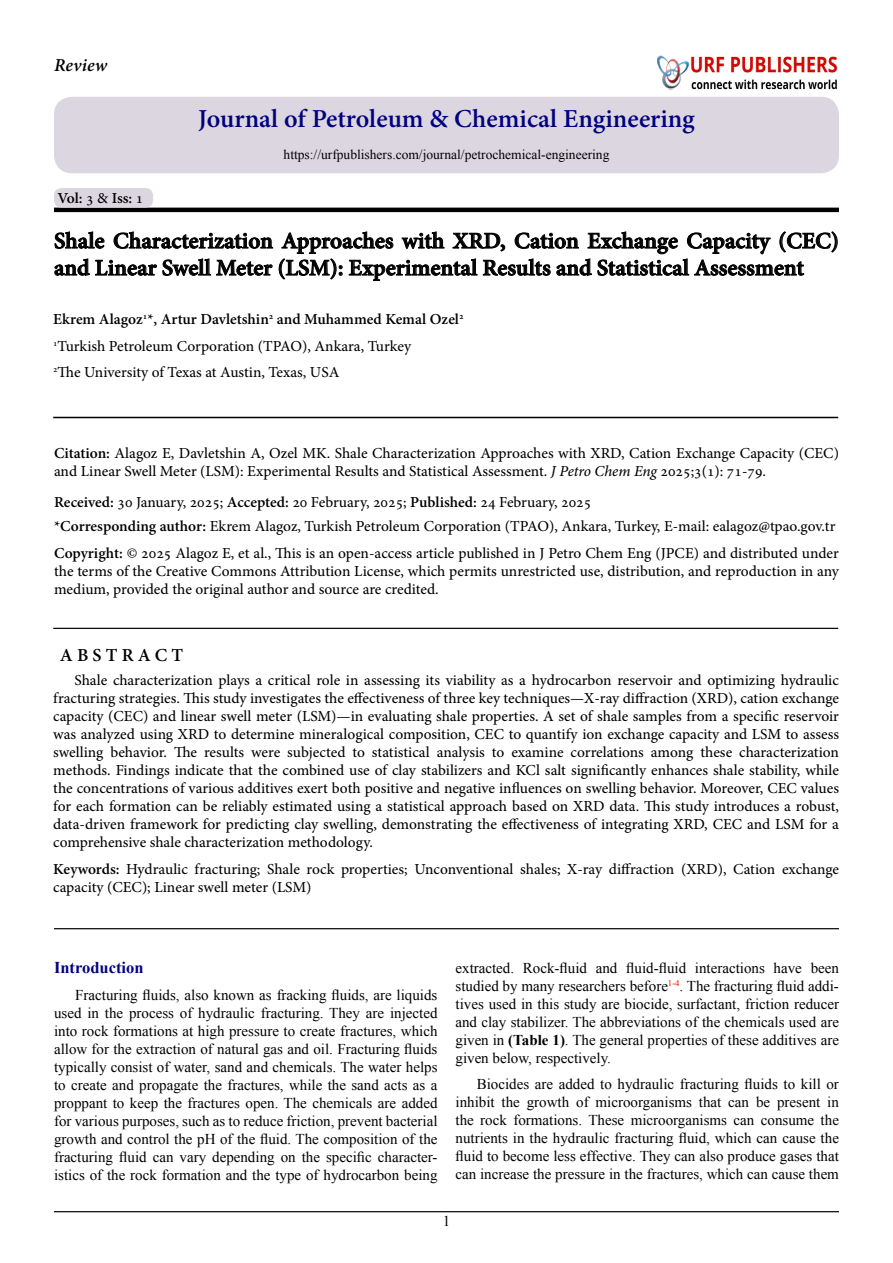
<style>
.page{position:relative;width:893px;height:1263px;background:#fff}
.page>*{position:absolute;margin:0;border:0;box-sizing:border-box;transform-origin:0 0}
.t1{font:700 25.5px "Adobe Hebrew";color:#000080}
.t2{font:700 22.5px/27px "Adobe Hebrew";color:#000}
.t3{font:700 18px "Adobe Hebrew";letter-spacing:.23em;color:#000}
.t4{font:italic 700 18px "Adobe Hebrew";letter-spacing:.01em;color:#000}
.t5{font:700 16.5px "Times New Roman";color:#030381}
.t6{font:15px/18px "Adobe Hebrew";color:#000}
.t7{font:15px/18px "Times New Roman";color:#000;text-align:justify}
.t8{font:700 15px "Adobe Hebrew";color:#000}
.t9{font:13.5px "Times New Roman";color:#000}
.t10{font:8.7px "Times New Roman";color:#f00}
.t11{font:700 8.7px "Adobe Hebrew";color:#000}
.t12{font:8.7px "Adobe Hebrew";color:#000}
.s1{font-weight:400}
.s2{font-weight:700}
.s3{font-style:italic}
.s4{font-size:15px;color:#000}
</style>
<div class="page">
<hr style="left:54px;top:208px;width:785px;height:4px;background:#000">
<svg style="left:54px;top:231px;width:784px;height:50px"></svg>
<hr style="left:53px;top:417px;width:785px;height:1px;background:#000">
<hr style="left:53px;top:628px;width:785px;height:1px;background:#000">
<hr style="left:54px;top:1211px;width:785px;height:1px;background:#000">
<div style="left:54px;top:188px;width:99px;height:20px;background:#dcd6e0;border-radius:8px"></div>
<div style="left:54px;top:97px;width:785px;height:76px;background:#dcd6e0;border-radius:18px"></div>
<img style="left:668px;top:56px;width:170px;height:34px">
<div style="left:645px;top:43px;width:57px;height:46px;background:#000;opacity:.5"></div>
<div style="left:647px;top:45px;width:50px;height:44px;background:#fff"></div>
<div style="left:656px;top:55px;width:43px;height:34px;background:#000;opacity:.75"></div>
<hr style="left:54px;top:928px;width:785px;height:1px;background:#000">
<p class="t4" style="left:54px;top:54px;width:55px">Review</p>
<p class="t8" style="left:57px;top:189px;width:87px">Vol <span class="s1">3</span>: <span class="s1">&amp;</span> Iss <span class="s1">1</span>:</p>
<h1 class="t1" style="left:198px;top:104px;width:498px">Journal of Petroleum &amp; Chemical Engineering</h1>
<p class="t9" style="left:284px;top:145px;width:327px">https://urfpublishers.com/journal/petrochemical-engineering</p>
<h2 class="t2" style="left:54px;top:227px;width:786px">Shale Characterization Approaches with XRD, Cation Exchange Capacity (CEC( and Linear Swell Meter (LSM :) Experimental Results and Statistical Assessment</h2>
<p class="t11" style="left:143px;top:311px;width:6px">1</p>
<p class="t8" style="left:53px;top:310px;width:217px">Ekrem Alagoz ,* Artur Davletshin</p>
<p class="t11" style="left:269px;top:311px;width:6px">2</p>
<p class="t11" style="left:459px;top:311px;width:6px">2</p>
<p class="t8" style="left:277px;top:310px;width:184px">and Muhammed Kemal Ozel</p>
<p class="t12" style="left:53px;top:337px;width:6px">1</p>
<p class="t6" style="left:58px;top:337px;width:355px">Turkish Petroleum Corporation (TPAO ,) Ankara, Turkey</p>
<p class="t12" style="left:53px;top:364px;width:6px">2</p>
<p class="t6" style="left:58px;top:363px;width:283px">The University of Texas at Austin, Texas, USA</p>
<p class="t6" style="left:54px;top:444px;width:786px"><span class="s2">Citation:</span> Alagoz ,E Davletshin A, Ozel MK. Shale Characterization Approaches with XRD, Cation Exchange Capacity (CEC( and Linear Swell Meter (LSM :) Experimental Results and Statistical Assessment <span class="s3">J</span>. <span class="s3">Petro Chem Eng</span> 2025 : (1)3; 71-79.</p>
<p class="t6" style="left:54px;top:490px;width:783px;line-height:24.3px"><span class="s2">Received:</span> 30 January, 2025; <span class="s2">Accepted:</span> 20 February, 2025; <span class="s2">Published:</span> 24 February, 2025<br><span class="s2">*Corresponding author:</span> Ekrem Alagoz, Turkish Petroleum Corporation (TPAO ,) Ankara, Turkey -E, mail: ealagoz@tpao.gov t r.</p>
<p class="t6" style="left:54px;top:544px;width:786px;text-align:justify"><span class="s2">Copyright:</span> © 2025 Alagoz ,E et al., This is an open-access article published in J Petro Chem Eng (JPCE) and distributed under the terms of the Creative Commons Attribution License, which permits unrestricted use, distribution, and reproduction in any medium, provided the original author and source are credited.</p>
<p class="t3" style="left:60px;top:644px;width:125px">AB TS RACT</p>
<p class="t6" style="left:53px;top:672px;width:787px;text-align:right">Shale characterization plays a critical role in assessing its viability as a hydrocarbon reservoir and optimizing hydraulic fracturing strategies. This study investigates the effectiveness of three key techniques—X-ray diffraction (XRD ,) cation exchange capacity (CEC) and linear swell meter (LSM)—in evaluating shale properties A. set of shale samples from a specific reservoir was analyzed using XRD to determine mineralogical composition, CEC to quantify ion exchange capacity and LSM to assess characterization</p>
<p class="t6" style="left:174px;top:744px;width:25px">The</p>
<p class="t6" style="left:53px;top:744px;width:787px">swelling<br>methods. Findings indicate that the combined use of clay stabilizers and KCl salt significantly enhances shale stability, while the concentrations of various additives exert both positive and negative influences on swelling behavior. Moreover, CEC values for each formation can be reliably estimated using a statistical approach based on XRD data. This study introduces a robust, data-driven framework for predicting clay swelling, demonstrating the effectiveness of integrating XRD, CEC and LSM for a comprehensive shale characterization methodology.</p>
<p class="t6" style="left:53px;top:860px;width:787px"><span class="s2">Keywords:</span> Hydraulic fracturing; Shale rock properties; Unconventional shales; X-ray diffraction (XRD ,) Cation exchange capacity (CEC); Linear swell meter (LSM(</p>
<p class="t6" style="left:110px;top:744px;width:58px">behavior.</p>
<p class="t6" style="left:204px;top:744px;width:42px">results</p>
<p class="t6" style="left:287px;top:744px;width:60px">subjected</p>
<p class="t6" style="left:372px;top:744px;width:59px">statistical</p>
<p class="t6" style="left:437px;top:744px;width:50px">analysis</p>
<p class="t6" style="left:571px;top:744px;width:75px">correlations</p>
<p class="t6" style="left:700px;top:744px;width:33px">these</p>
<p class="t6" style="left:511px;top:744px;width:54px">examine</p>
<p class="t6" style="left:352px;top:744px;width:14px">to</p>
<p class="t6" style="left:492px;top:744px;width:14px">to</p>
<p class="t6" style="left:651px;top:744px;width:44px">among</p>
<p class="t6" style="left:251px;top:744px;width:31px">were</p>
<p class="t5" style="left:54px;top:956px;width:91px">Introduction</p>
<p class="t7" style="left:54px;top:985px;width:385px;text-indent:21px">Fracturing fluids, also known as fracking fluids, are liquids used in the process of hydraulic fracturing. They are injected into rock formations at high pressure to create fractures, which allow for the extraction of natural gas and oil. Fracturing fluids typically consist of water, sand and chemicals. The water helps to create and propagate the fractures, while the sand acts as a proppant to keep the fractures open. The chemicals are added for various purposes, such as to reduce friction, prevent bacterial growth and control the pH of the fluid. The composition of the</p>
<p class="t7" style="left:54px;top:1165px;width:385px">istics of the rock formation and the type of hydrocarbon being</p>
<p class="t7" style="left:54px;top:1147px;width:385px">fracturing fluid can vary depending on the specific character-</p>
<p class="t7" style="left:455px;top:958px;width:60px">extracted.</p>
<p class="t7" style="left:455px;top:994px;width:385px">tives used in this study are biocide, surfactant, friction reducer</p>
<p class="t7" style="left:523px;top:958px;width:66px">Rock-fluid</p>
<p class="t7" style="left:596px;top:958px;width:23px">and</p>
<p class="t7" style="left:626px;top:958px;width:62px">fluid-fluid</p>
<p class="t7" style="left:695px;top:958px;width:71px">interactions</p>
<p class="t7" style="left:774px;top:958px;width:30px">have</p>
<p class="t7" style="left:811px;top:958px;width:30px">been</p>
<p class="t10" style="left:668px;top:977px;width:17px">1-4<span class="s4">.</span></p>
<p class="t7" style="left:455px;top:976px;width:214px">studied by many researchers before</p>
<p class="t7" style="left:455px;top:1012px;width:385px">and clay stabilizer. The abbreviations of the chemicals used are given in <span class="s2">(Table</span> .<span class="s2">)1</span> The general properties of these additives are given below, respectively.</p>
<p class="t7" style="left:477px;top:1075px;width:364px;text-align:right">Biocides are added to hydraulic fracturing fluids to kill or in</p>
<p class="t7" style="left:687px;top:976px;width:154px">The fracturing fluid addi-</p>
<p class="t7" style="left:455px;top:1093px;width:385px;text-align:left">inhibit<br>the rock formations. These microorganisms can consume the nutrients in the hydraulic fracturing fluid, which can cause the fluid to become less effective. They can also produce gases that can increase the pressure in the fractures, which can cause them</p>
<p class="t7" style="left:502px;top:1093px;width:20px">the</p>
<p class="t7" style="left:527px;top:1093px;width:44px">growth</p>
<p class="t7" style="left:596px;top:1093px;width:98px">microorganisms</p>
<p class="t7" style="left:699px;top:1093px;width:24px">that</p>
<p class="t7" style="left:756px;top:1093px;width:16px">be</p>
<p class="t7" style="left:576px;top:1093px;width:14px">of</p>
<p class="t7" style="left:777px;top:1093px;width:45px">present</p>
<p class="t7" style="left:728px;top:1093px;width:22px">can</p>
<p class="t7" style="left:443px;top:1212px;width:9px">1</p>
</div>
